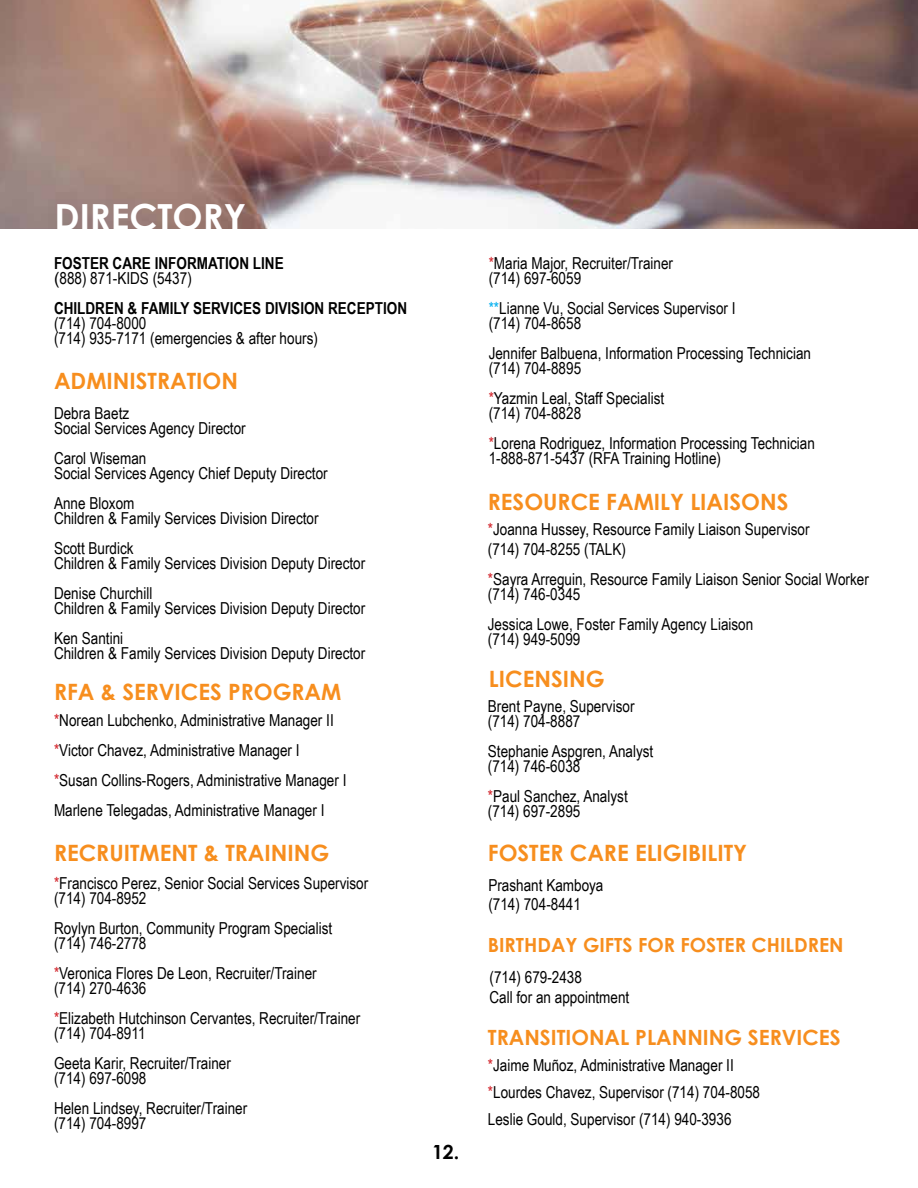
<style>
.page{position:relative;width:918px;height:1188px;background:#fff}
.page>*{position:absolute;margin:0;border:0;box-sizing:border-box;transform-origin:0 0}
.t1{font:700 36px "Century Gothic";color:#fff}
.t2{font:700 22.5px "Century Gothic";color:#f78e1e}
.t3{font:700 21px "Century Gothic";color:#f78e1e}
.t4{font:700 19.5px "Century Gothic";color:#f78e1e}
.t5{font:700 19.5px "Century Gothic";color:#000}
.t6{font:16.5px/15px "Arial Narrow";color:#000}
.t7{font:700 16.5px/15px "Arial Narrow";color:#000}
.s1{font-family:"Arial";font-weight:400}
.s2{font-weight:400}
.s3{color:#d2232a}
.s4{color:#00afef}
</style>
<div class="page">
<img style="left:0;top:0;width:918px;height:228px">
<h1 class="t1" style="left:55px;top:189px;width:193px">DIRECTORY</h1>
<p class="t7" style="left:54px;top:255px;width:231px">FOSTER CARE INFORMATION LINE <span class="s1">(</span><span class="s2">888) 871-KIDS (5437)</span></p>
<p class="t7" style="left:54px;top:300px;width:355px">CHILDREN &amp; FAMILY SERVICES DIVISION RECEPTION</p>
<p class="t6" style="left:54px;top:315px;width:265px">(714) 704-8000<br>(714) 935-7171 (emergencies &amp; after hours)</p>
<h2 class="t2" style="left:54px;top:364px;width:186px">ADMINISTRATION</h2>
<p class="t6" style="left:54px;top:406px;width:193px">Debra Baetz<br>Social Services Agency Director</p>
<p class="t6" style="left:54px;top:451px;width:275px">Carol Wiseman<br>Social Services Agency Chief Deputy Director</p>
<p class="t6" style="left:54px;top:496px;width:266px">Anne Bloxom<br>Children &amp; Family Services Division Director</p>
<p class="t6" style="left:54px;top:541px;width:313px">Scott Burdick<br>Children &amp; Family Services Division Deputy Director</p>
<p class="t6" style="left:54px;top:586px;width:313px">Denise Churchill<br>Children &amp; Family Services Division Deputy Director</p>
<p class="t6" style="left:54px;top:631px;width:313px">Ken Santini<br>Children &amp; Family Services Division Deputy Director</p>
<h2 class="t2" style="left:54px;top:675px;width:289px">RFA &amp; SERVICES PROGRAM</h2>
<p class="t6" style="left:54px;top:705px;width:294px;line-height:30px"><span class="s3">*</span>Norean Lubchenko, Administrative Manager II <span class="s3">*</span>Victor Chavez, Administrative Manager I <span class="s3">*</span>Susan Collins-Rogers, Administrative Manager I Marlene Telegadas, Administrative Manager I</p>
<h2 class="t2" style="left:54px;top:835px;width:277px">RECRUITMENT &amp; TRAINING</h2>
<p class="t6" style="left:54px;top:875px;width:316px"><span class="s3">*</span>Francisco Perez, Senior Social Services Supervisor (714) 704-8952</p>
<p class="t6" style="left:54px;top:920px;width:280px">Roylyn Burton, Community Program Specialist (714) 746-2778</p>
<p class="t6" style="left:54px;top:965px;width:264px"><span class="s3">*</span>Veronica Flores De Leon, Recruiter/Trainer (714) 270-4636</p>
<p class="t6" style="left:54px;top:1010px;width:308px"><span class="s3">*</span>Elizabeth Hutchinson Cervantes, Recruiter/Trainer (714) 704-8911</p>
<p class="t6" style="left:54px;top:1055px;width:178px">Geeta Karir, Recruiter/Trainer (714) 697-6098</p>
<p class="t6" style="left:54px;top:1100px;width:195px">Helen Lindsey, Recruiter/Trainer (714) 704-8997</p>
<p class="t5" style="left:432px;top:1138px;width:29px">12.</p>
<p class="t6" style="left:489px;top:255px;width:186px"><span class="s3">*</span>Maria Major, Recruiter/Trainer (714) 697-6059</p>
<p class="t6" style="left:489px;top:300px;width:248px"><span class="s4">**</span>Lianne Vu, Social Services Supervisor I (714) 704-8658</p>
<p class="t6" style="left:489px;top:345px;width:324px">Jennifer Balbuena, Information Processing Technician (714) 704-8895</p>
<p class="t6" style="left:489px;top:390px;width:177px"><span class="s3">*</span>Yazmin Leal, Staff Specialist (714) 704-8828</p>
<p class="t6" style="left:489px;top:435px;width:328px"><span class="s3">*</span>Lorena Rodriguez, Information Processing Technician<br>1-888-871-5437 (RFA Training Hotline)</p>
<h2 class="t2" style="left:488px;top:485px;width:302px">RESOURCE FAMILY LIAISONS</h2>
<p class="t6" style="left:488px;top:519px;width:323px;line-height:19.8px"><span class="s3">*</span>Joanna Hussey, Resource Family Liaison Supervisor (714) 704-8255 (TALK)</p>
<p class="t6" style="left:488px;top:571px;width:383px"><span class="s3">*</span>Sayra Arreguin, Resource Family Liaison Senior Social Worker (714) 746-0345</p>
<p class="t6" style="left:488px;top:616px;width:267px">Jessica Lowe, Foster Family Agency Liaison (714) 949-5099</p>
<h2 class="t2" style="left:489px;top:661px;width:117px">LICENSING</h2>
<p class="t6" style="left:488px;top:698px;width:148px">Brent Payne, Supervisor (714) 704-8887</p>
<p class="t6" style="left:488px;top:743px;width:167px">Stephanie Aspgren, Analyst (714) 746-6038</p>
<p class="t6" style="left:488px;top:788px;width:141px"><span class="s3">*</span>Paul Sanchez, Analyst (714) 697-2895</p>
<h2 class="t2" style="left:488px;top:836px;width:261px">FOSTER CARE ELIGIBILITY</h2>
<p class="t6" style="left:488px;top:874px;width:117px;line-height:19.8px">Prashant Kamboya (714) 704-8441</p>
<p class="t4" style="left:488px;top:931px;width:357px">BIRTHDAY GIFTS FOR FOSTER CHILDREN</p>
<p class="t6" style="left:490px;top:967px;width:141px;line-height:19.5px">(714) 679-2438<br>Call for an appointment</p>
<p class="t3" style="left:488px;top:1021px;width:354px">TRANSITIONAL PLANNING SERVICES</p>
<p class="t6" style="left:488px;top:1052px;width:274px;line-height:27px"><span class="s3">*</span>Jaime Muñoz, Administrative Manager II <span class="s3">*</span>Lourdes Chavez, Supervisor (714) 704-8058<br>Leslie Gould, Supervisor (714) 940-3936</p>
</div>
